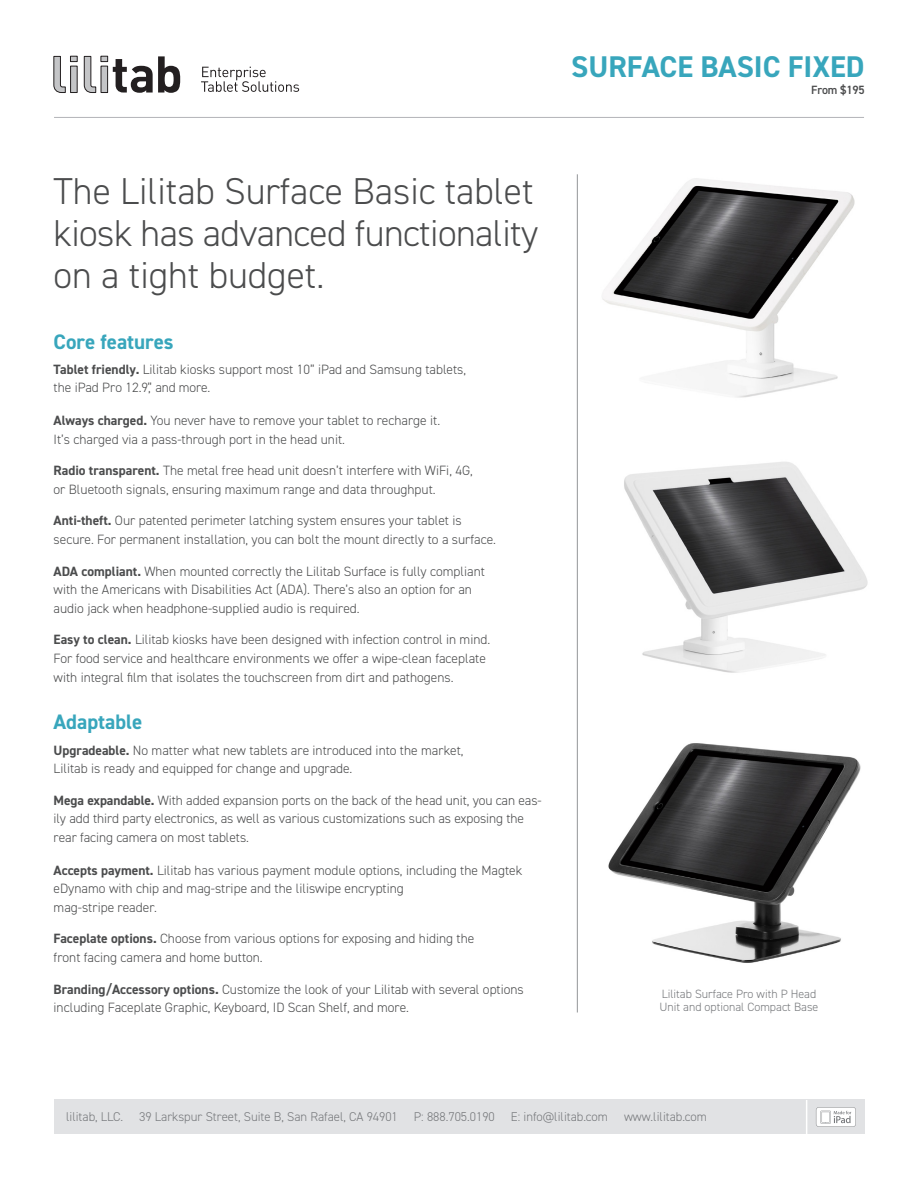
<style>
.page{position:relative;width:918px;height:1188px;background:#fff}
.page>*{position:absolute;margin:0;border:0;box-sizing:border-box;transform-origin:0 0}
.t1{font:300 37.5px/42px "DIN2014";color:#4b4c4d}
.t2{font:700 30px "DIN2014";color:#38a6bc}
.t3{font:700 21px "DIN2014";color:#38a6bc}
.t4{font:300 13.5px/18.6px "DIN2014";color:#4b4c4d}
.t5{font:300 12.75px "DIN2014";color:#76787b}
.t6{font:300 12px/13.5px "DIN2014";color:#76787b}
.t7{font:600 12px "DIN2014";letter-spacing:-.01em;color:#4b4c4d}
.s1{font-weight:700}
</style>
<div class="page">
<div style="left:54px;top:1100px;width:810px;height:34px;background:#e1e2e4"></div>
<svg style="left:53px;top:56px;width:25px;height:37px"></svg>
<svg style="left:84px;top:56px;width:96px;height:37px"></svg>
<svg style="left:201px;top:67px;width:98px;height:25px"></svg>
<hr style="left:54px;top:117px;width:810px;height:1px;background:#b2b3b7">
<svg style="left:816px;top:1107px;width:40px;height:20px"></svg>
<hr style="left:806px;top:1100px;width:1px;height:34px;background:#fff">
<img style="left:608px;top:743px;width:253px;height:220px">
<img style="left:602px;top:178px;width:253px;height:220px">
<img style="left:624px;top:462px;width:244px;height:211px">
<hr style="left:577px;top:174px;width:1px;height:838px;background:#939598">
<h2 class="t2" style="left:571px;top:47px;width:295px">SURFACE BASIC FIXED</h2>
<p class="t7" style="left:811px;top:82px;width:55px">From $195</p>
<p class="t1" style="left:54px;top:170px;width:486px">The Lilitab Surface Basic tablet kiosk has advanced functionality on a tight budget.</p>
<p class="t3" style="left:54px;top:327px;width:122px">Core features</p>
<p class="t4" style="left:54px;top:360px;width:414px"><span class="s1">Tablet friendly.</span> Lilitab kiosks support most 10” iPad and Samsung tablets, the iPad Pro 12.9,” and more.</p>
<p class="t4" style="left:54px;top:411px;width:388px"><span class="s1">Always charged.</span> You never have to remove your tablet to recharge it.<br>It’s charged via a pass-through port in the head unit.</p>
<p class="t4" style="left:54px;top:461px;width:421px"><span class="s1">Radio transparent.</span> The metal free head unit doesn’t interfere with WiFi, 4G, or Bluetooth signals, ensuring maximum range and data throughput.</p>
<p class="t4" style="left:54px;top:512px;width:444px"><span class="s1">Anti-theft.</span> Our patented perimeter latching system ensures your tablet is secure. For permanent installation, you can bolt the mount directly to a surface.</p>
<p class="t4" style="left:54px;top:562px;width:433px"><span class="s1">ADA compliant.</span> When mounted correctly the Lilitab Surface is fully compliant with the Americans with Disabilities Act (ADA). There’s also an option for an audio jack when headphone-supplied audio is required.</p>
<p class="t4" style="left:54px;top:630px;width:438px"><span class="s1">Easy to clean.</span> Lilitab kiosks have been designed with infection control in mind.<br>For food service and healthcare environments we offer a wipe-clean faceplate with integral film that isolates the touchscreen from dirt and pathogens.</p>
<p class="t3" style="left:54px;top:708px;width:90px">Adaptable</p>
<p class="t4" style="left:54px;top:741px;width:411px"><span class="s1">Upgradeable.</span> No matter what new tablets are introduced into the market,<br>Lilitab is ready and equipped for change and upgrade.</p>
<p class="t4" style="left:54px;top:791px;width:490px"><span class="s1">Mega expandable.</span> With added expansion ports on the back of the head unit, you can eas&shy;ily add third party electronics, as well as various customizations such as exposing the rear facing camera on most tablets.</p>
<p class="t4" style="left:54px;top:861px;width:470px"><span class="s1">Accepts payment.</span> Lilitab has various payment module options, including the Magtek eDynamo with chip and mag-stripe and the liliswipe encrypting<br>mag-stripe reader.</p>
<p class="t4" style="left:54px;top:930px;width:422px"><span class="s1">Faceplate options.</span> Choose from various options for exposing and hiding the front facing camera and home button.</p>
<p class="t4" style="left:54px;top:980px;width:472px"><span class="s1">Branding/Accessory options.</span> Customize the look of your Lilitab with several options including Faceplate Graphic, Keyboard, ID Scan Shelf, and more.</p>
<p class="t6" style="left:660px;top:987px;width:160px">Lilitab Surface Pro with P Head<br>Unit and optional Compact Base</p>
<p class="t5" style="left:66px;top:1109px;width:59px">lilitab, LLC.</p>
<p class="t5" style="left:139px;top:1109px;width:357px">39 Larkspur Street, Suite B, San Rafael, CA 94901 P: 888.705.0190</p>
<p class="t5" style="left:511px;top:1109px;width:99px">E: info@lilitab.com</p>
<p class="t5" style="left:624px;top:1109px;width:85px">www.lilitab.com</p>
</div>
